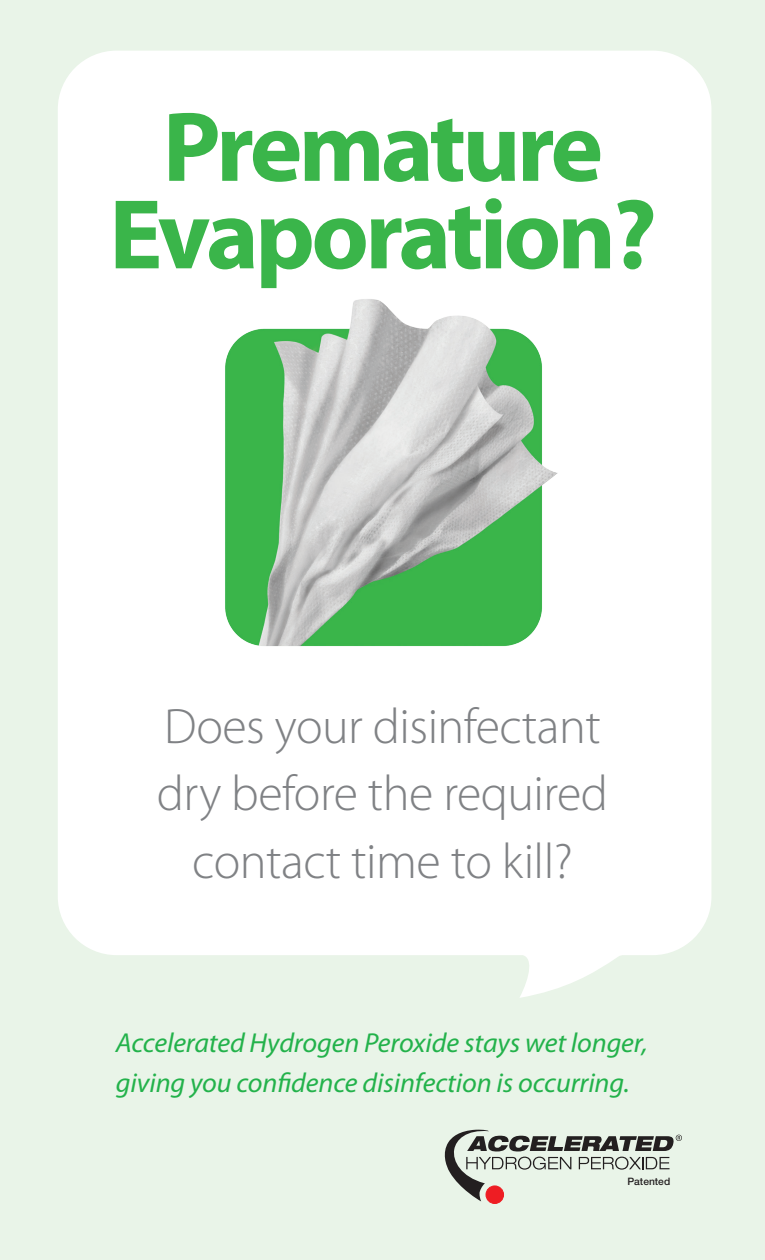
<style>
.page{position:relative;width:765px;height:1260px;background:#e9f4e8}
.page>*{position:absolute;margin:0;border:0;box-sizing:border-box;transform-origin:0 0}
.t1{font:700 100px/87.5px "Myriad Pro";letter-spacing:-.035em;color:#3ab54a;text-align:center}
.t2{font:300 50px/67.5px "Myriad Pro";letter-spacing:-.01em;color:#808285;text-align:center}
.t3{font:italic 27.5px/40.1px "Myriad Pro";letter-spacing:-.005em;color:#23b24b}
.t4{font:500 10.25px "Helvetica Neue";color:#231f20}
</style>
<div class="page">
<div style="left:58px;top:51px;width:653px;height:904px;background:#fff;border-radius:59px"></div>
<svg style="left:520px;top:955px;width:101px;height:43px"></svg>
<div style="left:486px;top:1186px;width:18px;height:18px;background:#ee1d23;border-radius:50%"></div>
<div style="left:486px;top:1186px;width:18px;height:18px;border:1px solid #ee1d23;border-radius:50%"></div>
<svg style="left:444px;top:1129px;width:238px;height:72px"></svg>
<img style="left:225px;top:299px;width:333px;height:348px">
<h1 class="t1" style="left:109px;top:105px;width:549px">Premature<br>Evaporation?</h1>
<h2 class="t2" style="left:157px;top:693px;width:453px">Does your disinfectant dry before the required contact time to kill?</h2>
<p class="t3" style="left:116px;top:1023px;width:533px">Accelerated Hydrogen Peroxide stays wet longer, giving you confidence disinfection is occurring.</p>
<p class="t4" style="left:627px;top:1175px;width:44px">Patented</p>
</div>
